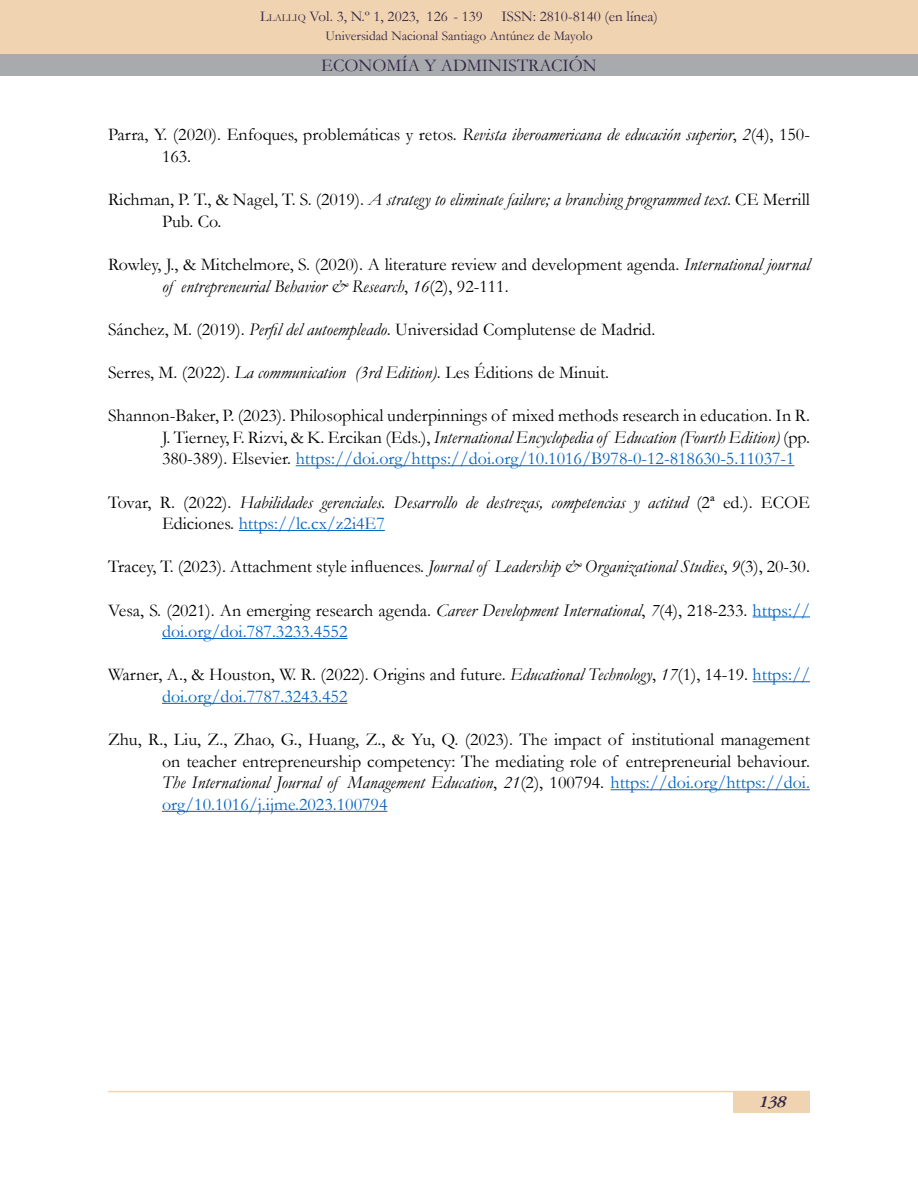
<style>
.page{position:relative;width:918px;height:1188px;background:#fff}
.page>*{position:absolute;margin:0;border:0;box-sizing:border-box;transform-origin:0 0}
.EndNote_Bibliography{font:18px/21.6px "Garamond";color:#000}
.EndNote_Bibliography-2{font:italic 18px/21.6px "Garamond";color:#000}
.t1{font:18px "Garamond";color:#332545}
.t2{font:italic 700 16.5px "Garamond";color:#332545}
.t3{font:15px "Garamond";color:#332545}
.t4{font:13.5px "Garamond";color:#332545}
.s1{font-style:inherit}
.s2{font-size:10.5px}
.s3{font-style:italic}
.s4{font-style:normal}
.s5{color:#0563c1}
.s6{font-style:normal;color:#0563c1}
</style>
<div class="page">
<div style="left:0;top:54px;width:918px;height:22px;background:#a8aaad"></div>
<div style="left:0;top:0;width:918px;height:54px;background:#f0d4b1"></div>
<hr style="left:108px;top:1091px;width:702px;height:1px;background:#f0d4b1">
<div style="left:734px;top:1091px;width:76px;height:21px;background:#f0d4b1"></div>
<hr style="left:296px;top:465px;width:498px;height:1px;background:#0563c1">
<hr style="left:239px;top:530px;width:146px;height:1px;background:#0563c1">
<hr style="left:753px;top:617px;width:57px;height:1px;background:#0563c1">
<hr style="left:162px;top:638px;width:185px;height:1px;background:#0563c1">
<hr style="left:753px;top:681px;width:57px;height:1px;background:#0563c1">
<hr style="left:162px;top:703px;width:185px;height:1px;background:#0563c1">
<hr style="left:611px;top:789px;width:199px;height:1px;background:#0563c1">
<hr style="left:162px;top:811px;width:225px;height:1px;background:#0563c1">
<p class="t3" style="left:260px;top:6px;width:160px"><span class="s1">L</span><span class="s2">lalliq</span> Vol. 3, N.º 1, 2023,</p>
<p class="t3" style="left:502px;top:6px;width:158px">ISSN: 2810-8140 (en línea)</p>
<p class="t4" style="left:325px;top:27px;width:269px">Universidad Nacional Santiago Antúnez de Mayolo</p>
<p class="t3" style="left:427px;top:6px;width:58px">126 - 139</p>
<p class="t1" style="left:321px;top:53px;width:277px">E<span class="s1">CONOMÍA</span> Y ADMINISTRACIÓN</p>
<p class="EndNote_Bibliography" style="left:162px;top:123px;width:650px;text-indent:-54px">Parra, Y. (2020). Enfoques, problemáticas y retos. <span class="s3">Revista iberoamericana de educación superior</span>, <span class="s3">2</span>(4), 150-<br>163.</p>
<p class="EndNote_Bibliography-2" style="left:162px;top:188px;width:649px;text-indent:-54px"><span class="s4">Richman, P. T., &amp; Nagel, T. S. (2019).</span> A strategy to eliminate failure; a branching programmed text<span class="s4">. CE Merrill<br>Pub. Co.</span></p>
<p class="EndNote_Bibliography" style="left:162px;top:253px;width:649px;text-indent:-54px">Rowley, J., &amp; Mitchelmore, S. (2020). A literature review and development agenda. <span class="s3">International journal of entrepreneurial Behavior &amp; Research</span>, <span class="s3">16</span>(2), 92-111.</p>
<p class="EndNote_Bibliography" style="left:108px;top:318px;width:549px">Sánchez, M. (2019). <span class="s3">Perfil del autoempleado</span>. Universidad Complutense de Madrid.</p>
<p class="EndNote_Bibliography" style="left:108px;top:361px;width:503px">Serres, M. (2022). <span class="s3">La communication (3rd Edition)</span>. Les Éditions de Minuit.</p>
<p class="EndNote_Bibliography" style="left:162px;top:404px;width:650px;text-align:justify;text-indent:-54px">Shannon-Baker, P. (2023). Philosophical underpinnings of mixed methods research in education. In R.<br>J. Tierney, F. Rizvi, &amp; K. Ercikan (Eds.), <span class="s3">International Encyclopedia of Education (Fourth Edition)</span> (pp.<br>380-389). Elsevier. <span class="s5">https://doi.org/https://doi.org/10.1016/B978-0-12-818630-5.11037-1</span></p>
<p class="EndNote_Bibliography-2" style="left:162px;top:491px;width:649px;text-indent:-54px"><span class="s4">Tovar, R. (2022).</span> Habilidades gerenciales. Desarrollo de destrezas, competencias y actitud <span class="s4">(2ª ed.). ECOE<br>Ediciones.</span> <span class="s6">https://lc.cx/z2i4E7</span></p>
<p class="EndNote_Bibliography" style="left:108px;top:555px;width:704px">Tracey, T. (2023). Attachment style influences. <span class="s3">Journal of Leadership &amp; Organizational Studies</span>, <span class="s3">9</span>(3), 20-30.</p>
<p class="EndNote_Bibliography" style="left:162px;top:599px;width:650px;text-indent:-54px">Vesa, S. (2021). An emerging research agenda. <span class="s3">Career Development International</span>, <span class="s3">7</span>(4), 218-233. <span class="s5">https:// doi.org/doi.787.3233.4552</span></p>
<p class="EndNote_Bibliography" style="left:162px;top:663px;width:650px;text-indent:-54px">Warner, A., &amp; Houston, W. R. (2022). Origins and future. <span class="s3">Educational Technology</span>, <span class="s3">17</span>(1), 14-19. <span class="s5">https:// doi.org/doi.7787.3243.452</span></p>
<p class="EndNote_Bibliography" style="left:162px;top:728px;width:650px;text-align:justify;text-indent:-54px">Zhu, R., Liu, Z., Zhao, G., Huang, Z., &amp; Yu, Q. (2023). The impact of institutional management on teacher entrepreneurship competency: The mediating role of entrepreneurial behaviour.<br><span class="s3">The International Journal of Management Education</span>, <span class="s3">21</span>(2), 100794. <span class="s5">https://doi.org/https://doi. org/10.1016/j.ijme.2023.100794</span></p>
<p class="t2" style="left:758px;top:1093px;width:28px">138</p>
</div>
